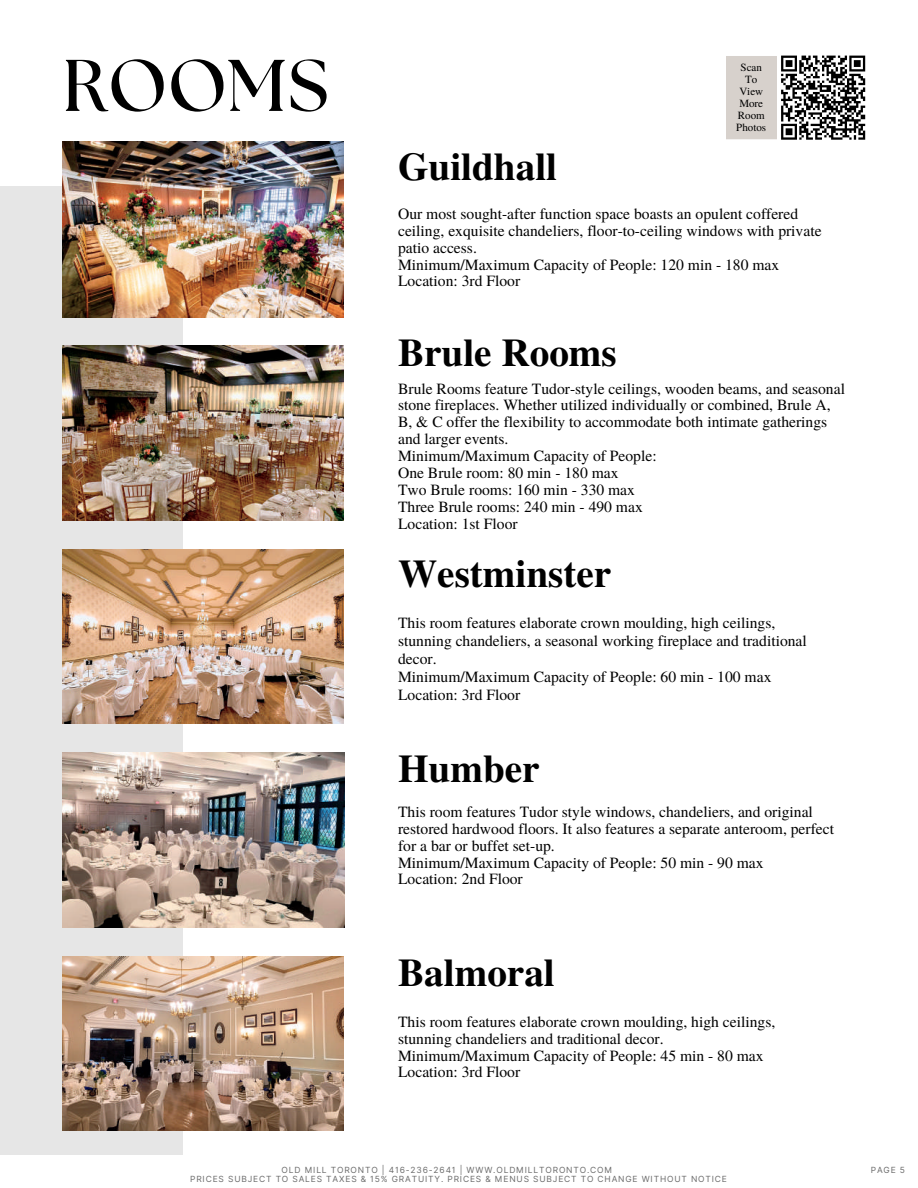
<style>
.page{position:relative;width:918px;height:1188px;background:#fff}
.page>*{position:absolute;margin:0;border:0;box-sizing:border-box;transform-origin:0 0}
.t1{font:700 72.9px "The Seasons";color:#000}
.t2{font:700 39.15px "Te X Gyre Termes";color:#000}
.t3{font:15.6px/16.8px "Te X Gyre Termes";color:#000}
.t4{font:10.95px/11.9px "Te X Gyre Termes";color:#000;text-align:center}
.t5{font:8.4px "Inter";letter-spacing:.1em;color:#6a6a6a}
</style>
<div class="page">
<div style="left:0;top:186px;width:183px;height:969px;background:#e6e6e6"></div>
<img style="left:62px;top:142px;width:282px;height:175px">
<img style="left:62px;top:346px;width:282px;height:174px">
<img style="left:62px;top:549px;width:282px;height:175px">
<img style="left:62px;top:956px;width:282px;height:175px">
<img style="left:62px;top:753px;width:282px;height:174px">
<svg style="left:726px;top:55px;width:140px;height:85px"></svg>
<h1 class="t1" style="left:62px;top:53px;width:267px">ROOMS</h1>
<h2 class="t2" style="left:398px;top:136px;width:161px">Guildhall</h2>
<p class="t4" style="left:736px;top:61px;width:31px">Scan<br>To<br>View<br>More<br>Room<br>Photos</p>
<p class="t3" style="left:398px;top:204px;width:425px">Our most sought-after function space boasts an opulent coffered ceiling, exquisite chandeliers, floor-to-ceiling windows with private patio access.<br>Minimum/Maximum Capacity of People: 120 min - 180 max Location: 3rd Floor</p>
<h2 class="t2" style="left:398px;top:322px;width:220px">Brule Rooms</h2>
<p class="t3" style="left:398px;top:379px;width:448px">Brule Rooms feature Tudor-style ceilings, wooden beams, and seasonal stone fireplaces. Whether utilized individually or combined, Brule A, B, &amp; C offer the flexibility to accommodate both intimate gatherings and larger events.<br>Minimum/Maximum Capacity of People:<br>One Brule room: 80 min - 180 max<br>Two Brule rooms: 160 min - 330 max<br>Three Brule rooms: 240 min - 490 max<br>Location: 1st Floor</p>
<h2 class="t2" style="left:398px;top:543px;width:215px">Westminster</h2>
<p class="t3" style="left:398px;top:613px;width:410px;line-height:18px">This room features elaborate crown moulding, high ceilings, stunning chandeliers, a seasonal working fireplace and traditional decor.<br>Minimum/Maximum Capacity of People: 60 min - 100 max Location: 3rd Floor</p>
<h2 class="t2" style="left:398px;top:738px;width:143px">Humber</h2>
<p class="t3" style="left:398px;top:803px;width:437px">This room features Tudor style windows, chandeliers, and original restored hardwood floors. It also features a separate anteroom, perfect for a bar or buffet set-up.<br>Minimum/Maximum Capacity of People: 50 min - 90 max<br>Location: 2nd Floor</p>
<h2 class="t2" style="left:398px;top:942px;width:158px">Balmoral</h2>
<p class="t3" style="left:398px;top:1012px;width:379px">This room features elaborate crown moulding, high ceilings, stunning chandeliers and traditional decor.<br>Minimum/Maximum Capacity of People: 45 min - 80 max Location: 3rd Floor</p>
<p class="t5" style="left:282px;top:1165px;width:332px">OLD MILL TORONTO | 416-236-2641 | WWW.OLDMILLTORONTO.COM</p>
<p class="t5" style="left:190px;top:1174px;width:538px">PRICES SUBJECT TO SALES TAXES &amp; 15% GRATUITY. PRICES &amp; MENUS SUBJECT TO CHANGE WITHOUT NOTICE</p>
<p class="t5" style="left:871px;top:1165px;width:36px">PAGE 5</p>
</div>
